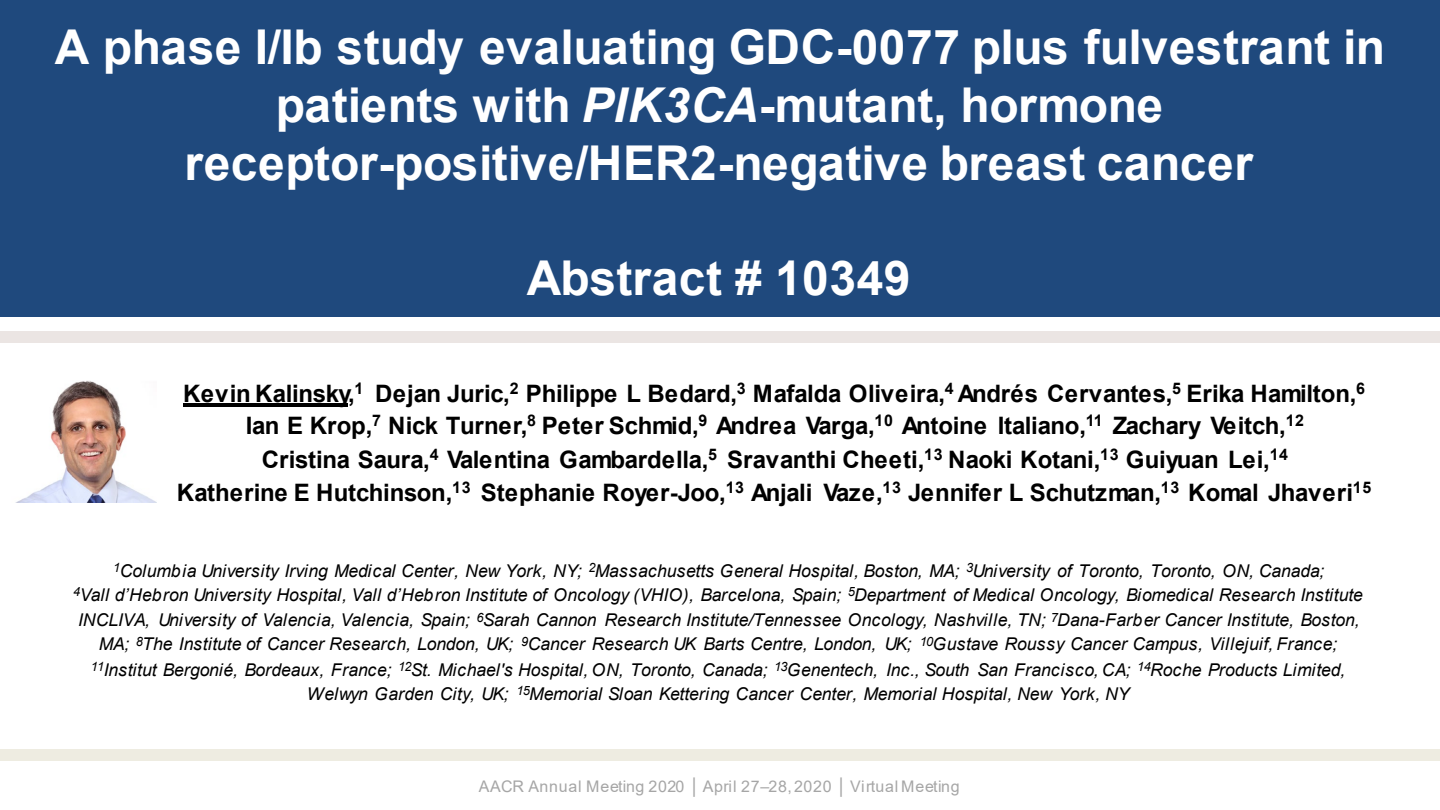
<style>
.page{position:relative;width:1440px;height:810px;background:#fff}
.page>*{position:absolute;margin:0;border:0;box-sizing:border-box;transform-origin:0 0}
.t1{font:700 48px/57.6px "Arial";color:#fff;text-align:center}
.t2{font:700 24px/33px "Arial";letter-spacing:-.01em;color:#000;text-align:center}
.t3{font:italic 17.6px/24.6px "Arial";letter-spacing:-.01em;color:#000;text-align:center}
.t4{font:16px "Arial";letter-spacing:.045em;color:#a6a6a6}
.s1{font-style:italic}
.s2{font-family:"Century Gothic"}
</style>
<div class="page">
<div style="left:0;top:331px;width:1440px;height:11px;background:#ebe5e3"></div>
<div style="left:0;top:749px;width:1440px;height:11px;background:#eeece1"></div>
<div style="left:0;top:0;width:1440px;height:317px;background:#1f497d"></div>
<hr style="left:183px;top:403px;width:165px;height:4px;background:#000">
<img style="left:17px;top:381px;width:139px;height:121px">
<h2 class="t1" style="left:55px;top:19px;width:1332px">A phase I/Ib study evaluating GDC-0077 plus fulvestrant in patients with <span class="s1">PIK3CA</span>-mutant, hormone receptor-positive/HER2-negative breast cancer</h2>
<h2 class="t1" style="left:527px;top:250px;width:385px">Abstract # 10349</h2>
<p class="t2" style="left:177px;top:377px;width:1196px">Kevin Kalinsky,<sup>1</sup> Dejan Juric,<sup>2</sup> Philippe L Bedard,<sup>3</sup> Mafalda Oliveira,<sup>4</sup> Andrés Cervantes,<sup>5</sup> Erika Hamilton,<sup>6<br></sup>Ian E Krop,<sup>7</sup> Nick Turner,<sup>8</sup> Peter Schmid,<sup>9</sup> Andrea Varga,<sup>10</sup> Antoine Italiano,<sup>11</sup> Zachary Veitch,<sup>12<br></sup>Cristina Saura,<sup>4</sup> Valentina Gambardella,<sup>5</sup> Sravanthi Cheeti,<sup>13</sup> Naoki Kotani,<sup>13</sup> Guiyuan Lei,<sup>14<br></sup>Katherine E Hutchinson,<sup>13</sup> Stephanie Royer-Joo,<sup>13</sup> Anjali Vaze,<sup>13</sup> Jennifer L Schutzman,<sup>13</sup> Komal Jhaveri<sup>15</sup></p>
<p class="t3" style="left:73px;top:558px;width:1291px"><sup>1</sup>Columbia University Irving Medical Center, New York, NY; <sup>2</sup>Massachusetts General Hospital, Boston, MA; <sup>3</sup>University of Toronto, Toronto, ON, Canada;<br><sup>4</sup>Vall d’Hebron University Hospital, Vall d’Hebron Institute of Oncology (VHIO), Barcelona, Spain; <sup>5</sup>Department of Medical Oncology, Biomedical Research Institute INCLIVA, University of Valencia, Valencia, Spain; <sup>6</sup>Sarah Cannon Research Institute/Tennessee Oncology, Nashville, TN; <sup>7</sup>Dana-Farber Cancer Institute, Boston, MA; <sup>8</sup>The Institute of Cancer Research, London, UK; <sup>9</sup>Cancer Research UK Barts Centre, London, UK; <sup>10</sup>Gustave Roussy Cancer Campus, Villejuif, France; <sup>11</sup>Institut Bergonié, Bordeaux, France; <sup>12</sup>St. Michael's Hospital, ON, Toronto, Canada; <sup>13</sup>Genentech, Inc., South San Francisco, CA; <sup>14</sup>Roche Products Limited, Welwyn Garden City, UK; <sup>15</sup>Memorial Sloan Kettering Cancer Center, Memorial Hospital, New York, NY</p>
<p class="t4" style="left:479px;top:775px;width:482px">AACR Annual Meeting 2020 <span class="s2">│</span> April 27–28, 2020 <span class="s2">│</span> Virtual Meeting</p>
</div>
